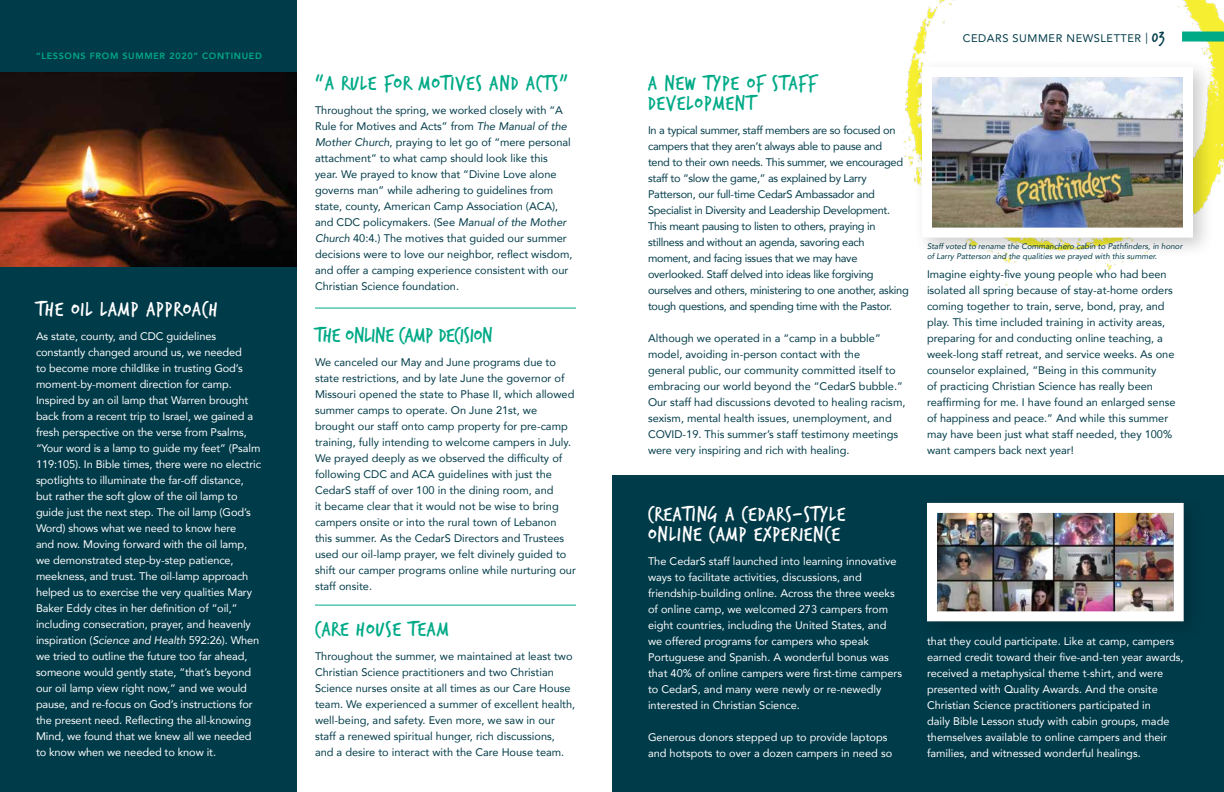
<style>
.page{position:relative;width:1224px;height:792px;background:#fff}
.page>*{position:absolute;margin:0;border:0;box-sizing:border-box;transform-origin:0 0}
.t1{font:22px/20px "Trash Hand";letter-spacing:.05em;color:#00aa87}
.t2{font:22px/20px "Trash Hand";letter-spacing:.05em;color:#fff}
.t3{font:22px "Trash Hand";color:#00aa87}
.t4{font:11px/16px "Avenir";color:#003b49}
.t5{font:11px/16px "Avenir";letter-spacing:-.01em;color:#fff}
.t6{font:11px/16px "Avenir";letter-spacing:-.025em;color:#003b49}
.t7{font:11px "Avenir";letter-spacing:.05em;color:#003b49}
.t8{font:800 9px "Avenir";letter-spacing:.075em;color:#00aa87}
.t9{font:italic 8px/10px "Avenir";color:#003b49}
.s1{font-style:italic}
.s2{font-family:"Trash Hand";font-size:18px}
</style>
<div class="page">
<div style="left:0;top:0;width:297px;height:792px;background:#003b49"></div>
<img style="left:903px;top:0;width:321px;height:297px">
<div style="left:1182px;top:32px;width:42px;height:10px;background:#00aa87"></div>
<div style="left:612px;top:476px;width:612px;height:316px;background:#003b49"></div>
<img style="left:0;top:72px;width:297px;height:194px">
<div style="left:913px;top:58px;width:302px;height:201px;background:#000;opacity:.2"></div>
<img style="left:933px;top:78px;width:249px;height:149px">
<div style="left:922px;top:67px;width:271px;height:171px;border:10px solid #fff"></div>
<img style="left:938px;top:514px;width:235px;height:96px">
<div style="left:927px;top:503px;width:257px;height:118px;border:10px solid #fff"></div>
<hr style="left:315px;top:308px;width:261px;height:1px;background:#00aa87">
<hr style="left:315px;top:605px;width:261px;height:1px;background:#00aa87">
<p class="t8" style="left:36px;top:48px;width:227px">“LESSONS FROM SUMMER 2020” CONTINUED</p>
<h1 class="t2" style="left:36px;top:300px;width:183px">THE OIL LAMP APPROACH</h1>
<p class="t5" style="left:36px;top:328px;width:227px">As state, county, and CDC guidelines constantly changed around us, we needed<br>to become more childlike in trusting God’s moment-by-moment direction for camp.<br>Inspired by an oil lamp that Warren brought back from a recent trip to Israel, we gained a fresh perspective on the verse from Psalms, “Your word is a lamp to guide my feet” (Psalm 119:105). In Bible times, there were no electric spotlights to illuminate the far-off distance, but rather the soft glow of the oil lamp to guide just the next step. The oil lamp (God’s Word) shows what we need to know here<br>and now. Moving forward with the oil lamp, we demonstrated step-by-step patience, meekness, and trust. The oil-lamp approach helped us to exercise the very qualities Mary Baker Eddy cites in her definition of “oil,” including consecration, prayer, and heavenly inspiration (<span class="s1">Science and Health</span> 592:26). When we tried to outline the future too far ahead, someone would gently state, “that’s beyond our oil lamp view right now,” and we would pause, and re-focus on God’s instructions for the present need. Reflecting the all-knowing Mind, we found that we knew all we needed to know when we needed to know it.</p>
<h1 class="t1" style="left:315px;top:74px;width:255px">“A RULE FOR MOTIVES AND ACTS”</h1>
<p class="t4" style="left:315px;top:102px;width:259px">Throughout the spring, we worked closely with “A Rule for Motives and Acts” from <span class="s1">The Manual of the Mother Church</span>, praying to let go of “mere personal attachment” to what camp should look like this year. We prayed to know that “Divine Love alone governs man” while adhering to guidelines from state, county, American Camp Association (ACA), and CDC policymakers. (See <span class="s1">Manual of the Mother Church</span> 40:4.) The motives that guided our summer decisions were to love our neighbor, reflect wisdom, and offer a camping experience consistent with our Christian Science foundation.</p>
<h1 class="t3" style="left:315px;top:324px;width:179px">THE ONLINE CAMP DECISION</h1>
<p class="t4" style="left:315px;top:354px;width:262px">We canceled our May and June programs due to state restrictions, and by late June the governor of Missouri opened the state to Phase II, which allowed summer camps to operate. On June 21st, we brought our staff onto camp property for pre-camp training, fully intending to welcome campers in July.<br>We prayed deeply as we observed the difficulty of following CDC and ACA guidelines with just the CedarS staff of over 100 in the dining room, and<br>it became clear that it would not be wise to bring campers onsite or into the rural town of Lebanon this summer. As the CedarS Directors and Trustees used our oil-lamp prayer, we felt divinely guided to shift our camper programs online while nurturing our staff onsite.</p>
<h1 class="t1" style="left:315px;top:620px;width:135px">CARE HOUSE TEAM</h1>
<p class="t4" style="left:315px;top:648px;width:262px">Throughout the summer, we maintained at least two Christian Science practitioners and two Christian Science nurses onsite at all times as our Care House team. We experienced a summer of excellent health, well-being, and safety. Even more, we saw in our staff a renewed spiritual hunger, rich discussions, and a desire to interact with the Care House team.</p>
<h1 class="t1" style="left:648px;top:74px;width:170px">A NEW TYPE OF STAFF<br>DEVELOPMENT</h1>
<p class="t6" style="left:648px;top:122px;width:262px">In a typical summer, staff members are so focused on campers that they aren’t always able to pause and<br>tend to their own needs. This summer, we encouraged staff to “slow the game,” as explained by Larry Patterson, our full-time CedarS Ambassador and Specialist in Diversity and Leadership Development.<br>This meant pausing to listen to others, praying in stillness and without an agenda, savoring each moment, and facing issues that we may have overlooked. Staff delved into ideas like forgiving ourselves and others, ministering to one another, asking tough questions, and spending time with the Pastor.</p>
<p class="t4" style="left:648px;top:330px;width:259px">Although we operated in a “camp in a bubble” model, avoiding in-person contact with the<br>general public, our community committed itself to embracing our world beyond the “CedarS bubble.” Our staff had discussions devoted to healing racism, sexism, mental health issues, unemployment, and COVID-19. This summer’s staff testimony meetings were very inspiring and rich with healing.</p>
<p class="t7" style="left:963px;top:30px;width:204px">CEDARS SUMMER NEWSLETTER | <span class="s2">03</span></p>
<p class="t9" style="left:927px;top:242px;width:257px">Staff voted to rename the Commanchero cabin to Pathfinders, in honor of Larry Patterson and the qualities we prayed with this summer.</p>
<p class="t4" style="left:927px;top:266px;width:250px">Imagine eighty-five young people who had been isolated all spring because of stay-at-home orders coming together to train, serve, bond, pray, and play. This time included training in activity areas, preparing for and conducting online teaching, a week-long staff retreat, and service weeks. As one counselor explained, “Being in this community<br>of practicing Christian Science has really been reaffirming for me. I have found an enlarged sense of happiness and peace.” And while this summer may have been just what staff needed, they 100% want campers back next year!</p>
<h1 class="t2" style="left:648px;top:505px;width:199px">CREATING A CEDARS-STYLE<br>ONLINE CAMP EXPERIENCE</h1>
<p class="t5" style="left:648px;top:552px;width:256px">The CedarS staff launched into learning innovative ways to facilitate activities, discussions, and friendship-building online. Across the three weeks of online camp, we welcomed 273 campers from eight countries, including the United States, and we offered programs for campers who speak Portuguese and Spanish. A wonderful bonus was that 40% of online campers were first-time campers to CedarS, and many were newly or re-newedly interested in Christian Science.</p>
<p class="t5" style="left:648px;top:729px;width:246px">Generous donors stepped up to provide laptops and hotspots to over a dozen campers in need so</p>
<p class="t5" style="left:927px;top:633px;width:258px">that they could participate. Like at camp, campers earned credit toward their five-and-ten year awards, received a metaphysical theme t-shirt, and were presented with Quality Awards. And the onsite Christian Science practitioners participated in<br>daily Bible Lesson study with cabin groups, made themselves available to online campers and their families, and witnessed wonderful healings.</p>
</div>
